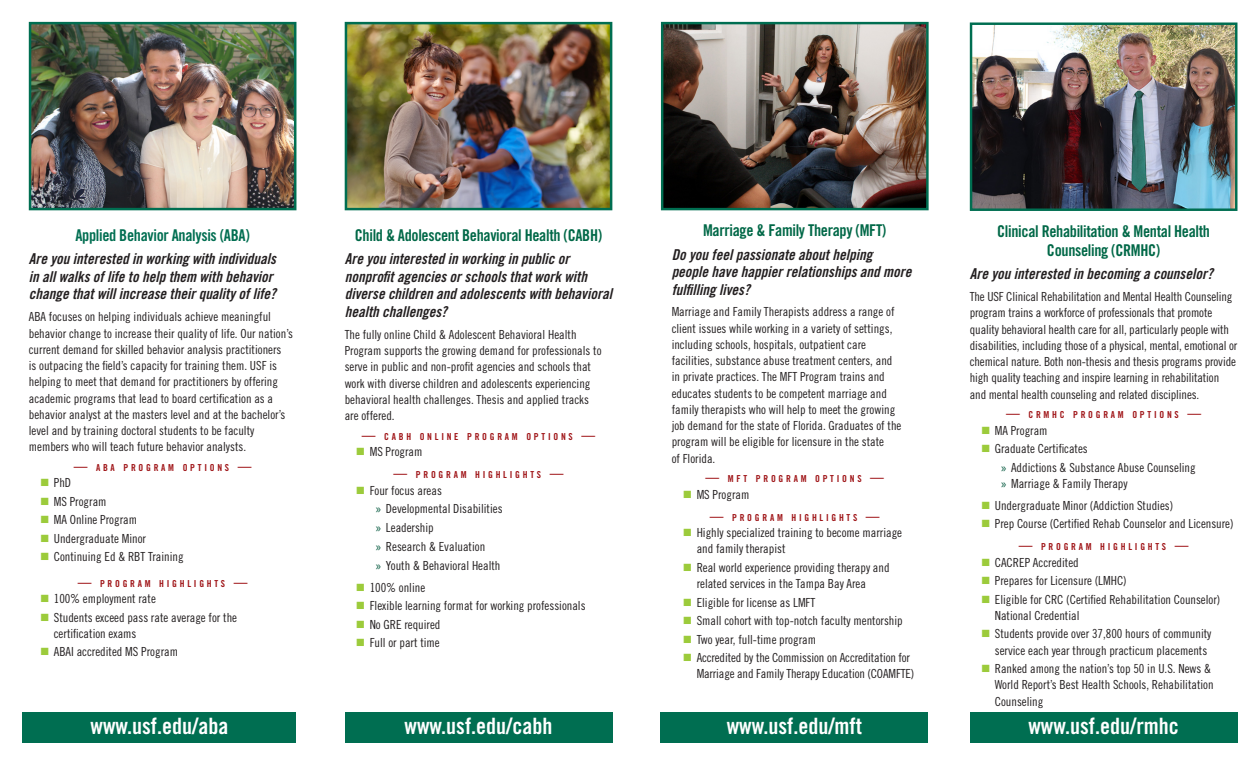
<style>
.page{position:relative;width:1260px;height:765px;background:#fff}
.page>*{position:absolute;margin:0;border:0;box-sizing:border-box;transform-origin:0 0}
.websites-programs{font:22.5px "Trade Gothic LT Std Bd Cn 20";color:#fff}
.subhead1{font:16.25px/19.5px "Trade Gothic LT Std Bd Cn 20";letter-spacing:-.02em;color:#006847;text-align:center}
.subhead1-2{font:16.25px "Trade Gothic LT Std Bd Cn 20";letter-spacing:-.02em;color:#006e51}
.question{font:15px/17.5px "Trade Gothic LT Std Bd Cn 20 Obl";color:#231f20}
.body{font:12.5px/16.2px "Trade Gothic LT Std Cn 18";color:#231f20}
.points{font:9.62px "Trade Gothic LT Std Bd Cn 20";letter-spacing:.285em;color:#a01619}
.s1{font-size:13.75px}
.s2{font-family:"Myriad Pro";color:#00573c}
</style>
<div class="page">
<img style="left:32px;top:25px;width:261px;height:182px">
<div style="left:29px;top:22px;width:267px;height:188px;border:2px solid #006e51"></div>
<img style="left:348px;top:25px;width:261px;height:182px">
<div style="left:345px;top:22px;width:267px;height:188px;border:2px solid #006e51"></div>
<div style="left:22px;top:712px;width:274px;height:30px;background:#006e51"></div>
<div style="left:345px;top:712px;width:267px;height:30px;background:#006e51"></div>
<img style="left:664px;top:25px;width:262px;height:182px">
<div style="left:661px;top:22px;width:268px;height:188px;border:2px solid #006e51"></div>
<div style="left:661px;top:712px;width:267px;height:31px;background:#006e51"></div>
<img style="left:973px;top:25px;width:261px;height:183px">
<div style="left:970px;top:22px;width:267px;height:189px;border:2px solid #006e51"></div>
<div style="left:970px;top:713px;width:268px;height:30px;background:#006e51"></div>
<p class="subhead1-2" style="left:75px;top:226px;width:176px">Applied Behavior Analysis (ABA)</p>
<p class="question" style="left:29px;top:251px;width:249px">Are you interested in working with individuals in all walks of life to help them with behavior change that will increase their quality of life?</p>
<p class="body" style="left:29px;top:309px;width:266px">ABA focuses on helping individuals achieve meaningful behavior change to increase their quality of life. Our nation’s current demand for skilled behavior analysis practitioners<br>is outpacing the field’s capacity for training them. USF is helping to meet that demand for practitioners by offering academic programs that lead to board certification as a behavior analyst at the masters level and at the bachelor’s level and by training doctoral students to be faculty members who will teach future behavior analysts.</p>
<p class="points" style="left:74px;top:462px;width:179px"><span class="s1">—</span> ABA PROGRAM OPTIONS <span class="s1">—</span></p>
<p class="body" style="left:54px;top:475px;width:19px">PhD</p>
<p class="body" style="left:54px;top:493px;width:54px">MS Program</p>
<p class="body" style="left:54px;top:512px;width:85px">MA Online Program</p>
<p class="body" style="left:54px;top:530px;width:94px">Undergraduate Minor</p>
<p class="body" style="left:54px;top:549px;width:131px">Continuing Ed &amp; RBT Training</p>
<p class="points" style="left:78px;top:578px;width:171px"><span class="s1">—</span> PROGRAM HIGHLIGHTS <span class="s1">—</span></p>
<p class="body" style="left:54px;top:590px;width:104px">100% employment rate</p>
<p class="body" style="left:54px;top:609px;width:185px">Students exceed pass rate average for the certification exams</p>
<p class="body" style="left:54px;top:644px;width:126px">ABAI accredited MS Program</p>
<p class="subhead1" style="left:355px;top:226px;width:249px">Child &amp; Adolescent Behavioral Health (CABH)</p>
<p class="question" style="left:345px;top:251px;width:269px">Are you interested in working in public or nonprofit agencies or schools that work with diverse children and adolescents with behavioral health challenges?</p>
<p class="body" style="left:345px;top:326px;width:258px">The fully online Child &amp; Adolescent Behavioral Health Program supports the growing demand for professionals to serve in public and non-profit agencies and schools that work with diverse children and adolescents experiencing behavioral health challenges. Thesis and applied tracks are offered.</p>
<p class="points" style="left:362px;top:431px;width:235px"><span class="s1">—</span> CABH ONLINE PROGRAM OPTIONS <span class="s1">—</span></p>
<p class="body" style="left:370px;top:443px;width:54px">MS Program</p>
<p class="points" style="left:394px;top:469px;width:171px"><span class="s1">—</span> PROGRAM HIGHLIGHTS <span class="s1">—</span></p>
<p class="body" style="left:370px;top:482px;width:74px">Four focus areas</p>
<p class="body" style="left:376px;top:500px;width:128px"><span class="s2">»</span> Developmental Disabilities</p>
<p class="body" style="left:376px;top:519px;width:59px"><span class="s2">»</span> Leadership</p>
<p class="body" style="left:376px;top:538px;width:111px"><span class="s2">»</span> Research &amp; Evaluation</p>
<p class="body" style="left:376px;top:557px;width:126px"><span class="s2">»</span> Youth &amp; Behavioral Health</p>
<p class="body" style="left:370px;top:579px;width:57px">100% online</p>
<p class="body" style="left:370px;top:598px;width:217px">Flexible learning format for working professionals</p>
<p class="body" style="left:370px;top:616px;width:72px">No GRE required</p>
<p class="body" style="left:370px;top:635px;width:72px">Full or part time</p>
<p class="websites-programs" style="left:91px;top:712px;width:139px">www.usf.edu/aba</p>
<p class="websites-programs" style="left:405px;top:712px;width:149px">www.usf.edu/cabh</p>
<p class="subhead1" style="left:703px;top:221px;width:185px">Marriage &amp; Family Therapy (MFT)</p>
<p class="question" style="left:672px;top:246px;width:241px">Do you feel passionate about helping people have happier relationships and more fulfilling lives?</p>
<p class="body" style="left:672px;top:304px;width:231px">Marriage and Family Therapists address a range of client issues while working in a variety of settings, including schools, hospitals, outpatient care facilities, substance abuse treatment centers, and in private practices. The MFT Program trains and educates students to be competent marriage and family therapists who will help to meet the growing job demand for the state of Florida. Graduates of the program will be eligible for licensure in the state<br>of Florida.</p>
<p class="points" style="left:706px;top:473px;width:180px"><span class="s1">—</span> MFT PROGRAM OPTIONS <span class="s1">—</span></p>
<p class="body" style="left:697px;top:486px;width:54px">MS Program</p>
<p class="points" style="left:710px;top:512px;width:171px"><span class="s1">—</span> PROGRAM HIGHLIGHTS <span class="s1">—</span></p>
<p class="body" style="left:697px;top:524px;width:207px">Highly specialized training to become marriage and family therapist</p>
<p class="body" style="left:697px;top:559px;width:194px">Real world experience providing therapy and related services in the Tampa Bay Area</p>
<p class="body" style="left:697px;top:594px;width:120px">Eligible for license as LMFT</p>
<p class="body" style="left:697px;top:612px;width:208px">Small cohort with top-notch faculty mentorship</p>
<p class="body" style="left:697px;top:631px;width:121px">Two year, full-time program</p>
<p class="body" style="left:697px;top:649px;width:219px">Accredited by the Commission on Accreditation for<br>Marriage and Family Therapy Education (COAMFTE)</p>
<p class="websites-programs" style="left:727px;top:712px;width:137px">www.usf.edu/mft</p>
<p class="subhead1" style="left:997px;top:221px;width:214px">Clinical Rehabilitation &amp; Mental Health<br>Counseling (CRMHC)</p>
<p class="question" style="left:970px;top:265px;width:245px">Are you interested in becoming a counselor?</p>
<p class="body" style="left:970px;top:288px;width:269px">The USF Clinical Rehabilitation and Mental Health Counseling program trains a workforce of professionals that promote quality behavioral health care for all, particularly people with disabilities, including those of a physical, mental, emotional or chemical nature. Both non-thesis and thesis programs provide high quality teaching and inspire learning in rehabilitation and mental health counseling and related disciplines.</p>
<p class="points" style="left:1006px;top:409px;width:196px"><span class="s1">—</span> CRMHC PROGRAM OPTIONS <span class="s1">—</span></p>
<p class="body" style="left:995px;top:422px;width:54px">MA Program</p>
<p class="body" style="left:995px;top:440px;width:95px">Graduate Certificates</p>
<p class="body" style="left:1001px;top:459px;width:196px"><span class="s2">»</span> Addictions &amp; Substance Abuse Counseling</p>
<p class="body" style="left:1001px;top:475px;width:128px"><span class="s2">»</span> Marriage &amp; Family Therapy</p>
<p class="body" style="left:995px;top:497px;width:180px">Undergraduate Minor (Addiction Studies)</p>
<p class="body" style="left:995px;top:516px;width:240px">Prep Course (Certified Rehab Counselor and Licensure)</p>
<p class="points" style="left:1019px;top:541px;width:171px"><span class="s1">—</span> PROGRAM HIGHLIGHTS <span class="s1">—</span></p>
<p class="body" style="left:995px;top:554px;width:86px">CACREP Accredited</p>
<p class="body" style="left:995px;top:572px;width:133px">Prepares for Licensure (LMHC)</p>
<p class="body" style="left:995px;top:591px;width:227px">Eligible for CRC (Certified Rehabilitation Counselor)<br>National Credential</p>
<p class="body" style="left:995px;top:626px;width:218px">Students provide over 37,800 hours of community service each year through practicum placements</p>
<p class="body" style="left:995px;top:660px;width:220px">Ranked among the nation’s top 50 in U.S. News &amp;<br>World Report’s Best Health Schools, Rehabilitation<br>Counseling</p>
<p class="websites-programs" style="left:1028px;top:713px;width:152px">www.usf.edu/rmhc</p>
</div>
